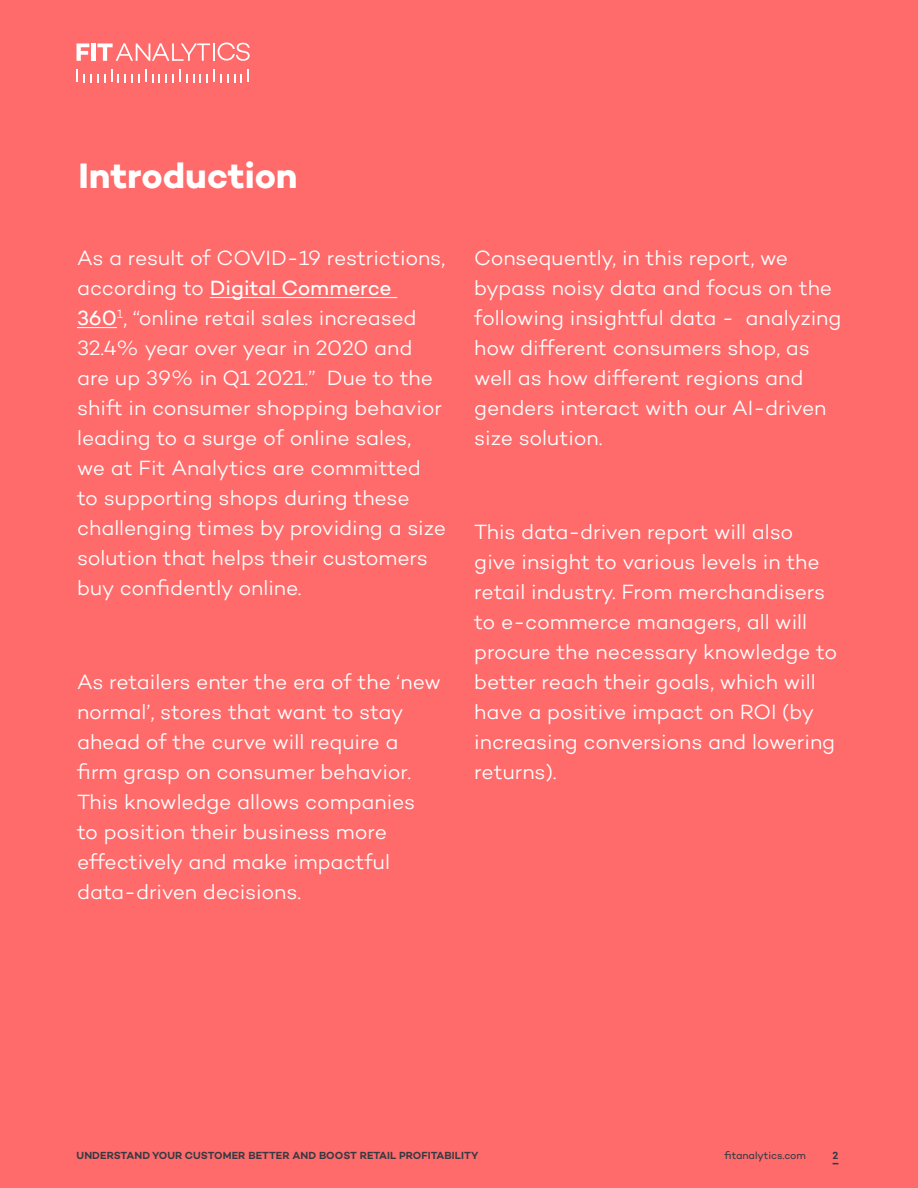
<style>
.page{position:relative;width:918px;height:1188px;background:#ff6b6b}
.page>*{position:absolute;margin:0;border:0;box-sizing:border-box;transform-origin:0 0}
.t1{font:700 36px "Campton";color:#fff}
.Paragraph_Intro_text{font:300 21px/30px "Campton";letter-spacing:-.005em;color:#fff}
.t2{font:600 10.5px "Campton";letter-spacing:.01em;color:#353a42}
.t3{font:10.5px "Campton";letter-spacing:-.005em;color:#353a42}
.s1{font-weight:400}
</style>
<div class="page">
<hr style="left:210px;top:297px;width:187px;height:1px;background:#fff">
<hr style="left:77px;top:327px;width:40px;height:1px;background:#fff">
<svg style="left:77px;top:43px;width:12px;height:18px"></svg>
<div style="left:91px;top:43px;width:5px;height:18px;background:#fff"></div>
<svg style="left:77px;top:69px;width:172px;height:13px"></svg>
<svg style="left:97px;top:43px;width:153px;height:18px"></svg>
<p class="t1" style="left:78px;top:152px;width:221px">Introduction</p>
<p class="Paragraph_Intro_text" style="left:77px;top:242px;width:371px">As a result of COVID-19 restrictions, according to <span class="s1">Digital Commerce 360</span><sup>1</sup>, “online retail sales increased 32.4% year over year in 2020 and are up 39% in Q1 2021.” Due to the shift in consumer shopping behavior leading to a surge of online sales,<br>we at Fit Analytics are committed to supporting shops during these challenging times by providing a size solution that helps their customers buy confidently online.</p>
<p class="Paragraph_Intro_text" style="left:77px;top:666px;width:365px">As retailers enter the era of the ‘new normal’, stores that want to stay ahead of the curve will require a firm grasp on consumer behavior.<br>This knowledge allows companies to position their business more effectively and make impactful data-driven decisions.</p>
<p class="Paragraph_Intro_text" style="left:474px;top:242px;width:369px">Consequently, in this report, we bypass noisy data and focus on the following insightful data - analyzing how different consumers shop, as well as how different regions and genders interact with our AI-driven size solution.</p>
<p class="Paragraph_Intro_text" style="left:474px;top:516px;width:365px">This data-driven report will also give insight to various levels in the retail industry. From merchandisers to e-commerce managers, all will procure the necessary knowledge to better reach their goals, which will have a positive impact on ROI (by increasing conversions and lowering returns).</p>
<p class="t2" style="left:77px;top:1149px;width:403px">UNDERSTAND YOUR CUSTOMER BETTER AND BOOST RETAIL PROFITABILITY</p>
<p class="t3" style="left:725px;top:1149px;width:83px">fitanalytics.com</p>
<p class="t2" style="left:833px;top:1149px;width:7px">2</p>
</div>
